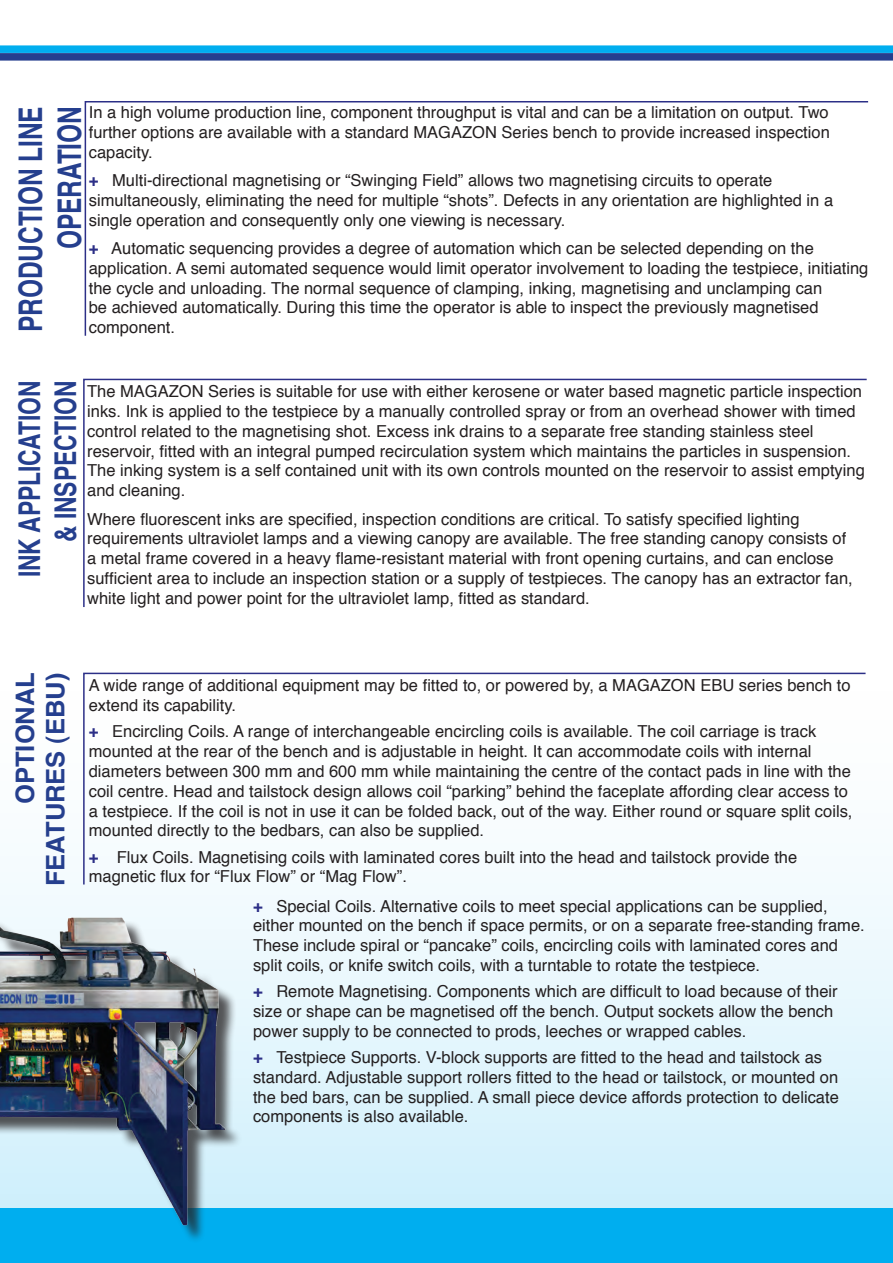
<style>
.page{position:relative;width:893px;height:1263px;background:#fff}
.page>*{position:absolute;margin:0;border:0;box-sizing:border-box;transform-origin:0 0}
.t1{font:700 32.55px/39.2px "Helvetica";color:#253f8e;text-align:right;scale:.75 1}
.t2{font:700 30px/36px "Helvetica";color:#253f8e;text-align:right;scale:.76 1}
.t3{font:700 25.5px/30.6px "Helvetica";color:#253f8e;text-align:right}
.t4{font:16.5px/19.8px "Helvetica";color:#231f20}
.s1{font-weight:700;color:#2c2f87}
</style>
<div class="page">
<div style="left:0;top:631px;width:893px;height:578px;background:linear-gradient(to bottom,#fff,#d4f1fc)"></div>
<div style="left:0;top:1209px;width:893px;height:54px;background:#00aeef"></div>
<div style="left:0;top:53px;width:893px;height:8px;background:#253f8e"></div>
<div style="left:0;top:45px;width:893px;height:8px;background:#00aeef"></div>
<svg style="left:82px;top:672px;width:785px;height:214px"></svg>
<svg style="left:83px;top:378px;width:784px;height:229px"></svg>
<svg style="left:84px;top:101px;width:785px;height:235px"></svg>
<img style="left:0;top:818px;width:292px;height:422px">
<p class="t1" style="left:12px;top:332px;width:302px;rotate:-90deg">PRODUCTION LINE<br>OPERATION</p>
<p class="t4" style="left:89px;top:103px;width:742px;text-align:justify">In a high volume production line, component throughput is vital and can be a limitation on output. Two further options are available with a standard MAGAZON Series bench to provide increased inspection capacity.</p>
<p class="t4" style="left:89px;top:171px;width:746px"><span class="s1">+</span> Multi-directional magnetising or “Swinging Field” allows two magnetising circuits to operate simultaneously, eliminating the need for multiple “shots”. Defects in any orientation are highlighted in a single operation and consequently only one viewing is necessary.</p>
<p class="t4" style="left:89px;top:239px;width:781px"><span class="s1">+</span> Automatic sequencing provides a degree of automation which can be selected depending on the application. A semi automated sequence would limit operator involvement to loading the testpiece, initiating the cycle and unloading. The normal sequence of clamping, inking, magnetising and unclamping can<br>be achieved automatically. During this time the operator is able to inspect the previously magnetised component.</p>
<p class="t2" style="left:12px;top:577px;width:260px;rotate:-90deg">INK APPLICATION &amp; INSPECTION</p>
<p class="t4" style="left:87px;top:382px;width:779px">The MAGAZON Series is suitable for use with either kerosene or water based magnetic particle inspection inks. Ink is applied to the testpiece by a manually controlled spray or from an overhead shower with timed control related to the magnetising shot. Excess ink drains to a separate free standing stainless steel reservoir, fitted with an integral pumped recirculation system which maintains the particles in suspension.<br>The inking system is a self contained unit with its own controls mounted on the reservoir to assist emptying and cleaning.</p>
<p class="t4" style="left:87px;top:509px;width:767px">Where fluorescent inks are specified, inspection conditions are critical. To satisfy specified lighting requirements ultraviolet lamps and a viewing canopy are available. The free standing canopy consists of a metal frame covered in a heavy flame-resistant material with front opening curtains, and can enclose sufficient area to include an inspection station or a supply of testpieces. The canopy has an extractor fan, white light and power point for the ultraviolet lamp, fitted as standard.</p>
<p class="t3" style="left:10px;top:886px;width:215px;rotate:-90deg">OPTIONAL<br>FEATURES (EBU)</p>
<p class="t4" style="left:89px;top:676px;width:763px">A wide range of additional equipment may be fitted to, or powered by, a MAGAZON EBU series bench to extend its capability.</p>
<p class="t4" style="left:89px;top:722px;width:765px"><span class="s1">+</span> Encircling Coils. A range of interchangeable encircling coils is available. The coil carriage is track mounted at the rear of the bench and is adjustable in height. It can accommodate coils with internal diameters between 300 mm and 600 mm while maintaining the centre of the contact pads in line with the coil centre. Head and tailstock design allows coil “parking” behind the faceplate affording clear access to a testpiece. If the coil is not in use it can be folded back, out of the way. Either round or square split coils, mounted directly to the bedbars, can also be supplied.</p>
<p class="t4" style="left:89px;top:847px;width:710px"><span class="s1">+</span> Flux Coils. Magnetising coils with laminated cores built into the head and tailstock provide the magnetic flux for “Flux Flow” or “Mag Flow”.</p>
<p class="t4" style="left:253px;top:896px;width:613px"><span class="s1">+</span> Special Coils. Alternative coils to meet special applications can be supplied, either mounted on the bench if space permits, or on a separate free-standing frame.<br>These include spiral or “pancake” coils, encircling coils with laminated cores and split coils, or knife switch coils, with a turntable to rotate the testpiece.</p>
<p class="t4" style="left:253px;top:982px;width:586px"><span class="s1">+</span> Remote Magnetising. Components which are difficult to load because of their size or shape can be magnetised off the bench. Output sockets allow the bench power supply to be connected to prods, leeches or wrapped cables.</p>
<p class="t4" style="left:253px;top:1048px;width:587px"><span class="s1">+</span> Testpiece Supports. V-block supports are fitted to the head and tailstock as standard. Adjustable support rollers fitted to the head or tailstock, or mounted on the bed bars, can be supplied. A small piece device affords protection to delicate components is also available.</p>
</div>
